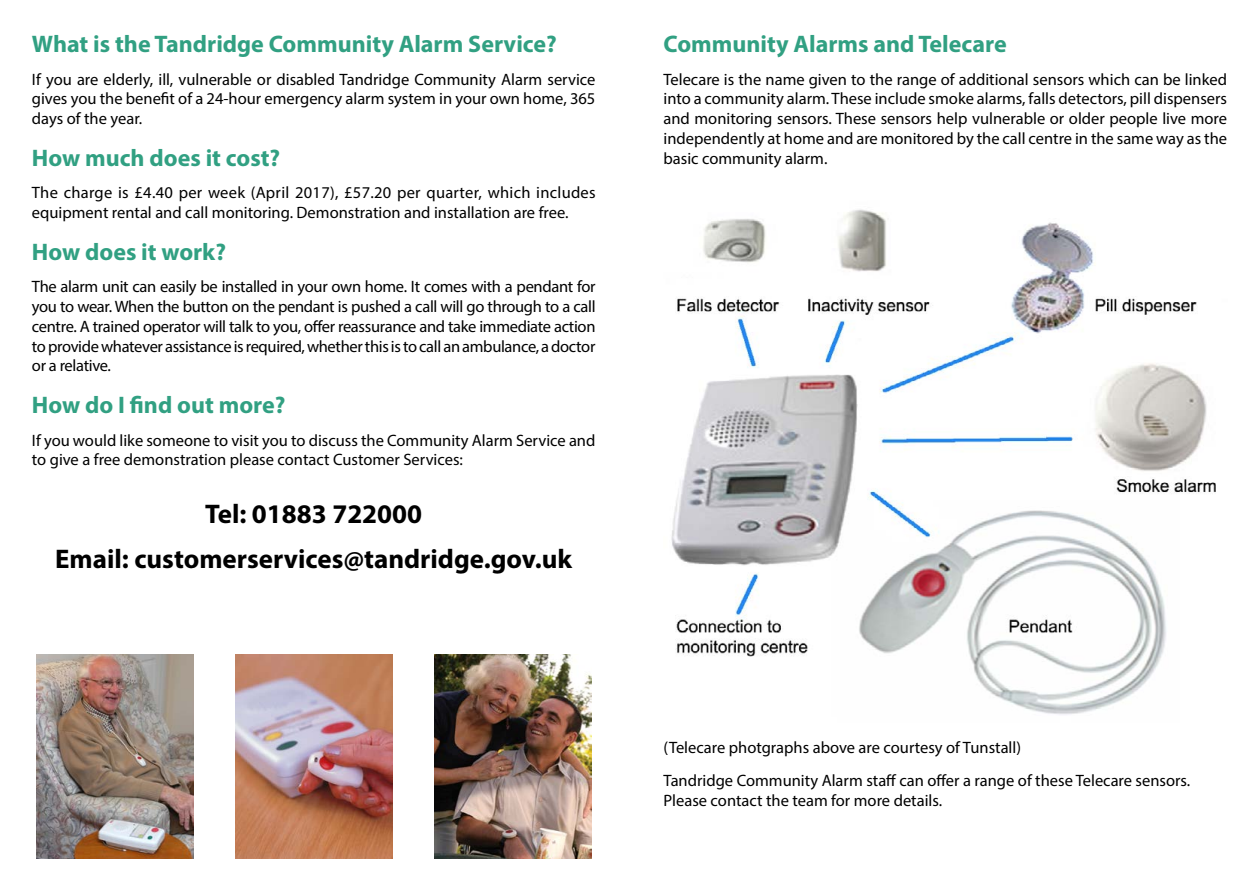
<style>
.page{position:relative;width:1259px;height:893px;background:#fff}
.page>*{position:absolute;margin:0;border:0;box-sizing:border-box;transform-origin:0 0}
.t1{font:700 27px "Myriad Pro";color:#000}
.t2{font:700 24px "Myriad Pro";color:#31a082}
.t3{font:16.5px/19.8px "Myriad Pro";color:#000;text-align:justify}
</style>
<div class="page">
<img style="left:671px;top:209px;width:545px;height:506px">
<img style="left:36px;top:655px;width:157px;height:204px">
<img style="left:235px;top:655px;width:157px;height:204px">
<img style="left:434px;top:655px;width:157px;height:204px">
<h1 class="t2" style="left:32px;top:28px;width:526px">What is the Tandridge Community Alarm Service?</h1>
<p class="t3" style="left:32px;top:69px;width:565px">If you are elderly, ill, vulnerable or disabled Tandridge Community Alarm service gives you the benefit of a 24-hour emergency alarm system in your own home, 365 days of the year.</p>
<h1 class="t2" style="left:32px;top:142px;width:250px">How much does it cost?</h1>
<p class="t3" style="left:32px;top:183px;width:565px">The charge is £4.40 per week (April 2017), £57.20 per quarter, which includes equipment rental and call monitoring. Demonstration and installation are free.</p>
<h1 class="t2" style="left:32px;top:236px;width:195px">How does it work?</h1>
<p class="t3" style="left:32px;top:277px;width:565px">The alarm unit can easily be installed in your own home. It comes with a pendant for you to wear. When the button on the pendant is pushed a call will go through to a call centre. A trained operator will talk to you, offer reassurance and take immediate action to provide whatever assistance is required, whether this is to call an ambulance, a doctor or a relative.</p>
<h1 class="t2" style="left:32px;top:389px;width:255px">How do I find out more?</h1>
<p class="t3" style="left:32px;top:430px;width:565px">If you would like someone to visit you to discuss the Community Alarm Service and to give a free demonstration please contact Customer Services:</p>
<p class="t1" style="left:205px;top:497px;width:219px">Tel: 01883 722000</p>
<p class="t1" style="left:55px;top:542px;width:518px">Email: customerservices@tandridge.gov.uk</p>
<h1 class="t2" style="left:663px;top:28px;width:345px">Community Alarms and Telecare</h1>
<p class="t3" style="left:663px;top:69px;width:565px">Telecare is the name given to the range of additional sensors which can be linked into a community alarm. These include smoke alarms, falls detectors, pill dispensers and monitoring sensors. These sensors help vulnerable or older people live more independently at home and are monitored by the call centre in the same way as the basic community alarm.</p>
<p class="t3" style="left:663px;top:737px;width:359px">(Telecare photgraphs above are courtesy of Tunstall)</p>
<p class="t3" style="left:663px;top:770px;width:528px">Tandridge Community Alarm staff can offer a range of these Telecare sensors.</p>
<p class="t3" style="left:663px;top:790px;width:280px">Please contact the team for more details.</p>
</div>
